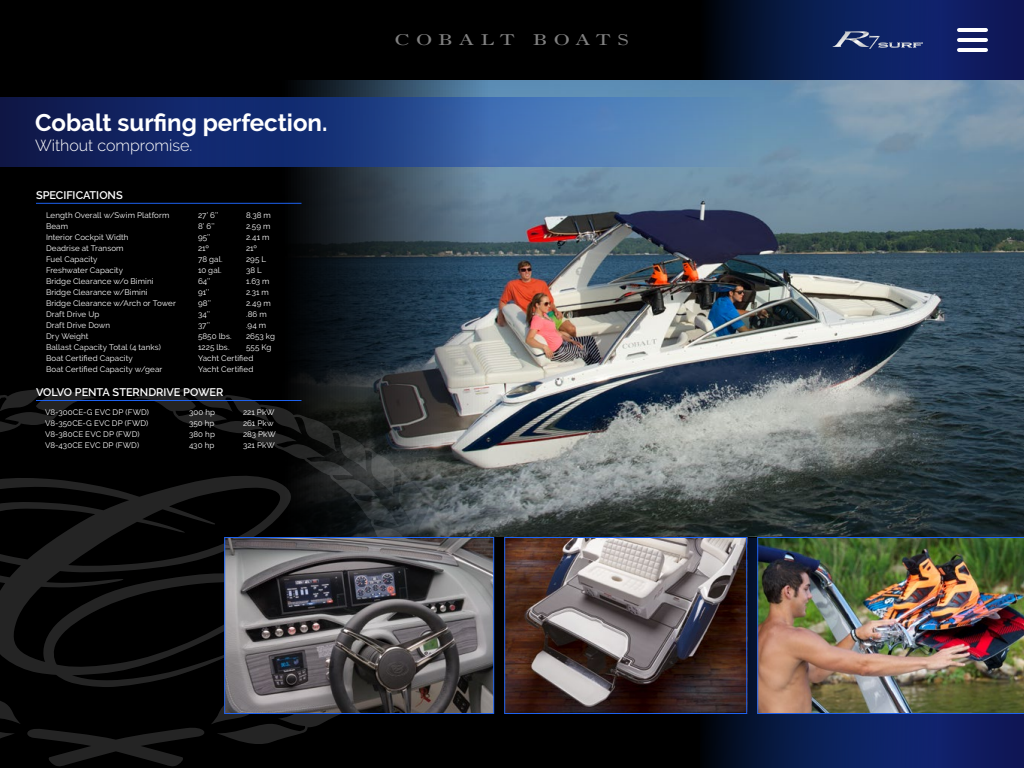
<style>
.page{position:relative;width:1024px;height:768px;background:#000}
.page>*{position:absolute;margin:0;border:0;box-sizing:border-box;transform-origin:0 0}
.t1{font:700 24px "Raleway";color:#fff}
.t2{font:300 16px "Raleway";color:#fff}
.t3{font:16px "Cobalt TT";letter-spacing:.365em;color:#808080}
.t4{font:600 11px "Raleway";letter-spacing:-.005em;color:#fff}
.t5{font:8px "Raleway";letter-spacing:.015em;color:#fff}
</style>
<div class="page">
<svg style="left:710px;top:0;width:314px;height:80px;background:#0b1b50"></svg>
<svg style="left:49px;top:736px;width:134px;height:31px"></svg>
<svg style="left:132px;top:389px;width:208px;height:359px"></svg>
<svg style="left:0;top:389px;width:97px;height:359px"></svg>
<svg style="left:0;top:469px;width:272px;height:218px"></svg>
<svg style="left:705px;top:538px;width:319px;height:230px;background:#0b1b4e"></svg>
<hr style="left:959px;top:28px;width:27px;height:4px;background:#fff">
<hr style="left:959px;top:38px;width:27px;height:4px;background:#fff">
<hr style="left:959px;top:48px;width:27px;height:4px;background:#fff">
<img style="left:272px;top:80px;width:752px;height:457px">
<svg style="left:0;top:97px;width:752px;height:70px;background:#2d4d89"></svg>
<img style="left:506px;top:539px;width:239px;height:173px">
<div style="left:504px;top:537px;width:243px;height:177px;border:1px solid #1d62f0"></div>
<img style="left:757px;top:537px;width:267px;height:177px">
<hr style="left:36px;top:203px;width:266px;height:1px;background:#1d62f0">
<hr style="left:36px;top:400px;width:266px;height:1px;background:#1d62f0">
<svg style="left:832px;top:31px;width:91px;height:18px;background:#38497d"></svg>
<img style="left:226px;top:539px;width:266px;height:173px">
<div style="left:224px;top:537px;width:270px;height:177px;border:1px solid #1d62f0"></div>
<h1 class="t1" style="left:35px;top:108px;width:294px">Cobalt surfing perfection.</h1>
<h2 class="t2" style="left:35px;top:136px;width:159px">Without compromise.</h2>
<h3 class="t4" style="left:36px;top:189px;width:88px">SPECIFICATIONS</h3>
<p class="t5" style="left:46px;top:210px;width:125px">Length Overall w/Swim Platform</p>
<p class="t5" style="left:198px;top:210px;width:22px">27’ 6’’</p>
<p class="t5" style="left:246px;top:210px;width:27px">8.38 m</p>
<p class="t5" style="left:46px;top:221px;width:24px">Beam</p>
<p class="t5" style="left:198px;top:221px;width:18px">8’ 6’’</p>
<p class="t5" style="left:246px;top:221px;width:26px">2.59 m</p>
<p class="t5" style="left:46px;top:232px;width:84px">Interior Cockpit Width</p>
<p class="t5" style="left:198px;top:232px;width:14px">95’’</p>
<p class="t5" style="left:246px;top:232px;width:25px">2.41 m</p>
<p class="t5" style="left:46px;top:243px;width:79px">Deadrise at Transom</p>
<p class="t5" style="left:198px;top:243px;width:13px">21º</p>
<p class="t5" style="left:246px;top:243px;width:13px">21º</p>
<p class="t5" style="left:46px;top:254px;width:53px">Fuel Capacity</p>
<p class="t5" style="left:198px;top:254px;width:26px">78 gal.</p>
<p class="t5" style="left:246px;top:254px;width:22px">295 L</p>
<p class="t5" style="left:46px;top:265px;width:79px">Freshwater Capacity</p>
<p class="t5" style="left:198px;top:265px;width:25px">10 gal.</p>
<p class="t5" style="left:246px;top:265px;width:17px">38 L</p>
<p class="t5" style="left:46px;top:276px;width:109px">Bridge Clearance w/o Bimini</p>
<p class="t5" style="left:198px;top:276px;width:14px">64’’</p>
<p class="t5" style="left:246px;top:276px;width:25px">1.63 m</p>
<p class="t5" style="left:46px;top:287px;width:103px">Bridge Clearance w/Bimini</p>
<p class="t5" style="left:198px;top:287px;width:13px">91’’</p>
<p class="t5" style="left:246px;top:287px;width:24px">2.31 m</p>
<p class="t5" style="left:46px;top:298px;width:131px">Bridge Clearance w/Arch or Tower</p>
<p class="t5" style="left:198px;top:298px;width:15px">98’’</p>
<p class="t5" style="left:246px;top:298px;width:26px">2.49 m</p>
<p class="t5" style="left:46px;top:309px;width:55px">Draft Drive Up</p>
<p class="t5" style="left:198px;top:309px;width:14px">34’’</p>
<p class="t5" style="left:246px;top:309px;width:22px">.86 m</p>
<p class="t5" style="left:46px;top:320px;width:66px">Draft Drive Down</p>
<p class="t5" style="left:198px;top:320px;width:14px">37’’</p>
<p class="t5" style="left:246px;top:320px;width:22px">.94 m</p>
<p class="t5" style="left:46px;top:331px;width:44px">Dry Weight</p>
<p class="t5" style="left:198px;top:331px;width:35px">5850 lbs.</p>
<p class="t5" style="left:246px;top:331px;width:31px">2653 kg</p>
<p class="t5" style="left:46px;top:342px;width:116px">Ballast Capacity Total (4 tanks)</p>
<p class="t5" style="left:198px;top:342px;width:33px">1225 lbs.</p>
<p class="t5" style="left:246px;top:342px;width:27px">555 Kg</p>
<p class="t5" style="left:46px;top:353px;width:88px">Boat Certified Capacity</p>
<p class="t5" style="left:198px;top:353px;width:57px">Yacht Certified</p>
<p class="t5" style="left:46px;top:364px;width:118px">Boat Certified Capacity w/gear</p>
<p class="t5" style="left:198px;top:364px;width:57px">Yacht Certified</p>
<h3 class="t4" style="left:36px;top:386px;width:189px">VOLVO PENTA STERNDRIVE POWER</h3>
<p class="t5" style="left:45px;top:408px;width:105px">V8-300CE-G EVC DP (FWD)</p>
<p class="t5" style="left:189px;top:408px;width:28px">300 hp</p>
<p class="t5" style="left:243px;top:408px;width:33px">221 PkW</p>
<p class="t5" style="left:45px;top:419px;width:105px">V8-350CE-G EVC DP (FWD)</p>
<p class="t5" style="left:189px;top:419px;width:27px">350 hp</p>
<p class="t5" style="left:243px;top:419px;width:32px">261 Pkw</p>
<p class="t5" style="left:45px;top:430px;width:96px">V8-380CE EVC DP (FWD)</p>
<p class="t5" style="left:189px;top:430px;width:27px">380 hp</p>
<p class="t5" style="left:243px;top:430px;width:34px">283 PkW</p>
<p class="t5" style="left:45px;top:441px;width:96px">V8-430CE EVC DP (FWD)</p>
<p class="t5" style="left:189px;top:441px;width:27px">430 hp</p>
<p class="t5" style="left:243px;top:441px;width:33px">321 PkW</p>
<h2 class="t3" style="left:395px;top:31px;width:236px">COBALT BOATS</h2>
</div>
